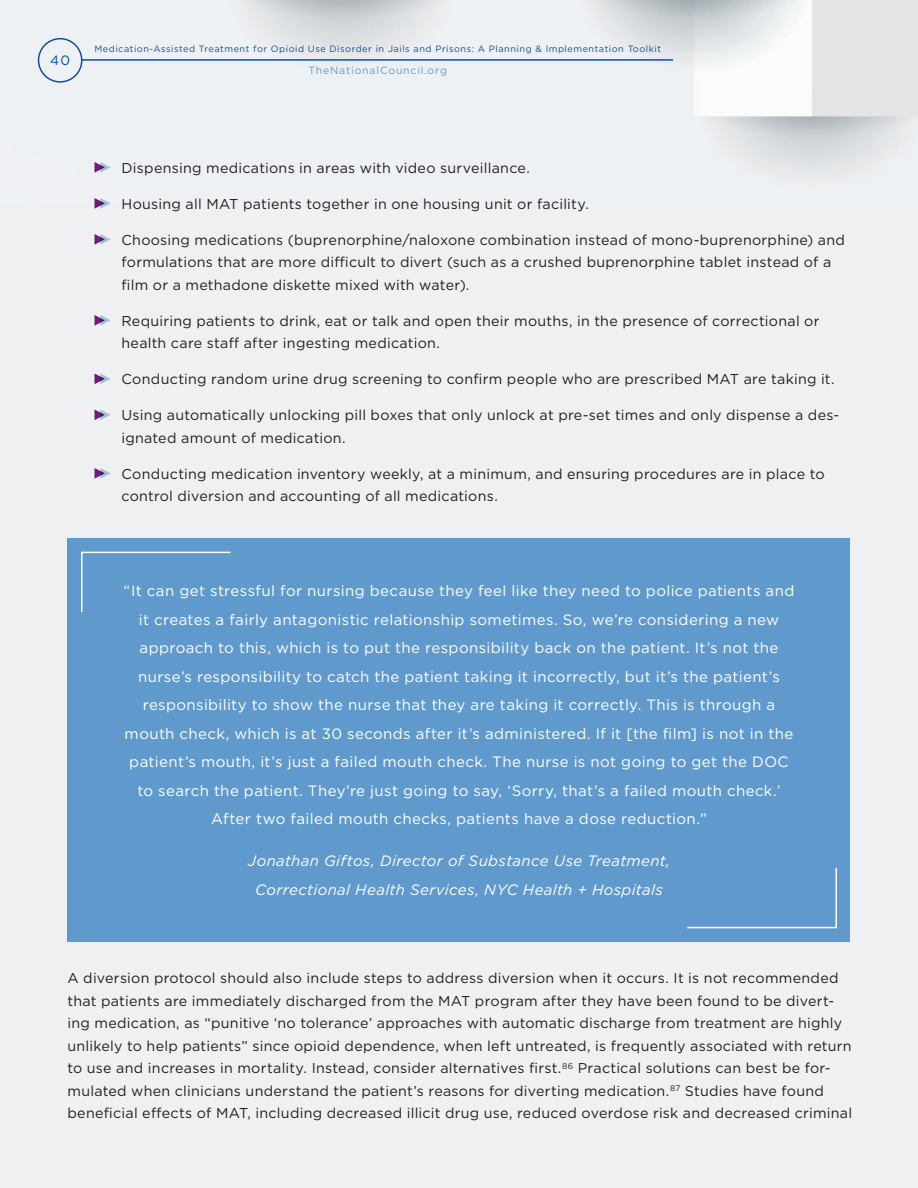
<style>
.page{position:relative;width:918px;height:1188px;background:#fff}
.page>*{position:absolute;margin:0;border:0;box-sizing:border-box;transform-origin:0 0}
.t1{font:15px/28.5px "Gotham";letter-spacing:.025em;color:#fff;text-align:center}
.t2{font:italic 15px/28.5px "Gotham";letter-spacing:.02em;color:#fff;text-align:center}
.t3{font:14.25px/22.5px "Gotham";letter-spacing:.02em;color:#231f20}
.t4{font:13.5px "Gotham";color:#034f9e}
.t5{font:10.5px "Gotham";letter-spacing:.075em;color:#609acd}
.t6{font:9.15px "Gotham";letter-spacing:.055em;color:#0d509d}
</style>
<div class="page">
<div style="left:0;top:200px;width:918px;height:988px;background:#eff0f1"></div>
<img style="left:0;top:0;width:918px;height:202px">
<div style="left:38px;top:38px;width:44px;height:45px;border:2px solid #0d509d;border-radius:50%"></div>
<hr style="left:82px;top:59px;width:591px;height:2px;background:#0d509d">
<div style="left:68px;top:538px;width:782px;height:404px;background:#609acd"></div>
<svg style="left:95px;top:162px;width:16px;height:11px"></svg>
<svg style="left:95px;top:198px;width:16px;height:11px"></svg>
<svg style="left:95px;top:234px;width:16px;height:11px"></svg>
<svg style="left:95px;top:315px;width:16px;height:11px"></svg>
<svg style="left:95px;top:374px;width:16px;height:10px"></svg>
<svg style="left:95px;top:410px;width:16px;height:10px"></svg>
<svg style="left:95px;top:468px;width:16px;height:11px"></svg>
<svg style="left:687px;top:867px;width:150px;height:62px"></svg>
<svg style="left:81px;top:551px;width:150px;height:61px"></svg>
<p class="t4" style="left:50px;top:52px;width:21px">40</p>
<p class="t6" style="left:94px;top:43px;width:568px">Medication-Assisted Treatment for Opioid Use Disorder in Jails and Prisons: A Planning &amp; Implementation Toolkit</p>
<p class="t5" style="left:308px;top:64px;width:140px">TheNationalCouncil.org</p>
<p class="t3" style="left:122px;top:156px;width:410px">Dispensing medications in areas with video surveillance.</p>
<p class="t3" style="left:122px;top:192px;width:469px">Housing all MAT patients together in one housing unit or facility.</p>
<p class="t3" style="left:122px;top:228px;width:725px">Choosing medications (buprenorphine/naloxone combination instead of mono-buprenorphine) and formulations that are more difficult to divert (such as a crushed buprenorphine tablet instead of a film or a methadone diskette mixed with water).</p>
<p class="t3" style="left:122px;top:309px;width:700px">Requiring patients to drink, eat or talk and open their mouths, in the presence of correctional or health care staff after ingesting medication.</p>
<p class="t3" style="left:122px;top:368px;width:715px">Conducting random urine drug screening to confirm people who are prescribed MAT are taking it.</p>
<p class="t3" style="left:122px;top:404px;width:719px">Using automatically unlocking pill boxes that only unlock at pre-set times and only dispense a des&shy;ignated amount of medication.</p>
<p class="t3" style="left:122px;top:462px;width:705px">Conducting medication inventory weekly, at a minimum, and ensuring procedures are in place to control diversion and accounting of all medications.</p>
<p class="t1" style="left:124px;top:576px;width:672px">“It can get stressful for nursing because they feel like they need to police patients and it creates a fairly antagonistic relationship sometimes. So, we’re considering a new approach to this, which is to put the responsibility back on the patient. It’s not the nurse’s responsibility to catch the patient taking it incorrectly, but it’s the patient’s responsibility to show the nurse that they are taking it correctly. This is through a mouth check, which is at 30 seconds after it’s administered. If it [the film] is not in the patient’s mouth, it’s just a failed mouth check. The nurse is not going to get the DOC to search the patient. They’re just going to say, ‘Sorry, that’s a failed mouth check.’ After two failed mouth checks, patients have a dose reduction.”</p>
<p class="t2" style="left:248px;top:846px;width:424px">Jonathan Giftos, Director of Substance Use Treatment,<br>Correctional Health Services, NYC Health + Hospitals</p>
<p class="t3" style="left:67px;top:967px;width:786px">A diversion protocol should also include steps to address diversion when it occurs. It is not recommended that patients are immediately discharged from the MAT program after they have been found to be divert&shy;ing medication, as “punitive ‘no tolerance’ approaches with automatic discharge from treatment are highly unlikely to help patients” since opioid dependence, when left untreated, is frequently associated with return to use and increases in mortality. Instead, consider alternatives first.<sup>86</sup> Practical solutions can best be for&shy;mulated when clinicians understand the patient’s reasons for diverting medication.<sup>87</sup> Studies have found beneficial effects of MAT, including decreased illicit drug use, reduced overdose risk and decreased criminal</p>
</div>
